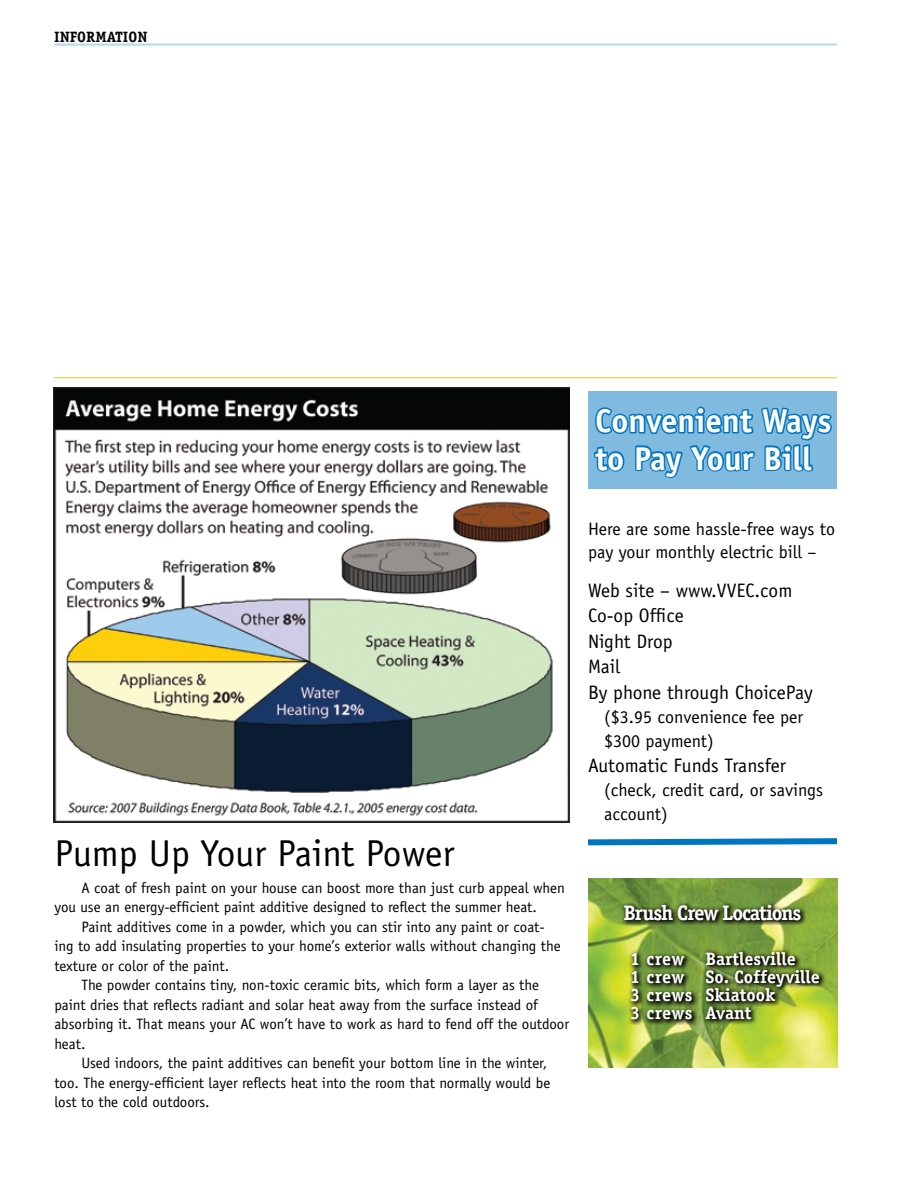
<style>
.page{position:relative;width:918px;height:1188px;background:#fff}
.page>*{position:absolute;margin:0;border:0;box-sizing:border-box;transform-origin:0 0}
.t1{font:37.5px "Officina Sans";color:#000}
.t2{font:700 33px/37.5px "Officina Sans";color:#fff}
.t3{font:700 21px "Officina Serif";letter-spacing:-.06em;color:#fff}
.t4{font:19.5px/25.5px "Officina Sans";color:#000}
.t5{font:18px/24px "Officina Sans";color:#000}
.t6{font:700 18px/18px "Officina Serif";color:#fff}
.t7{font:15px/19.5px "Officina Sans";color:#000}
.t8{font:700 15px "Officina Serif";color:#000}
</style>
<div class="page">
<hr style="left:54px;top:43px;width:783px;height:3px;background:#0079c1">
<img style="left:588px;top:879px;width:250px;height:189px">
<div style="left:619px;top:899px;width:187px;height:26px;background:#000;opacity:.95"></div>
<div style="left:626px;top:948px;width:72px;height:77px;background:#000;opacity:.95"></div>
<div style="left:701px;top:947px;width:125px;height:78px;background:#000;opacity:.95"></div>
<hr style="left:54px;top:377px;width:783px;height:1px;background:#d6d20f">
<div style="left:588px;top:392px;width:249px;height:97px;background:#80badf"></div>
<svg style="left:592px;top:377px;width:242px;height:101px"></svg>
<svg style="left:588px;top:838px;width:249px;height:8px;background:#3f98cf"></svg>
<img style="left:54px;top:387px;width:516px;height:436px">
<p class="t8" style="left:54px;top:28px;width:93px">Information</p>
<h1 class="t1" style="left:54px;top:831px;width:402px">Pump Up Your Paint Power</h1>
<p class="t7" style="left:54px;top:878px;width:512px;text-indent:27px">A coat of fresh paint on your house can boost more than just curb appeal when you use an energy-efficient paint additive designed to reflect the summer heat.</p>
<p class="t7" style="left:54px;top:917px;width:508px;text-indent:27px">Paint additives come in a powder, which you can stir into any paint or coat&shy;ing to add insulating properties to your home’s exterior walls without changing the texture or color of the paint.</p>
<p class="t7" style="left:54px;top:976px;width:516px;text-indent:27px">The powder contains tiny, non-toxic ceramic bits, which form a layer as the paint dries that reflects radiant and solar heat away from the surface instead of absorbing it. That means your AC won’t have to work as hard to fend off the outdoor heat.</p>
<p class="t7" style="left:54px;top:1054px;width:497px;text-indent:27px">Used indoors, the paint additives can benefit your bottom line in the winter, too. The energy-efficient layer reflects heat into the room that normally would be lost to the cold outdoors.</p>
<h2 class="t2" style="left:595px;top:402px;width:238px">Convenient Ways to Pay Your Bill</h2>
<p class="t5" style="left:588px;top:518px;width:249px;line-height:22.5px">Here are some hassle-free ways to pay your monthly electric bill –</p>
<h3 class="t4" style="left:588px;top:578px;width:226px">Web site – www.VVEC.com<br>Co-op Office<br>Night Drop<br>Mail<br>By phone through ChoicePay</h3>
<p class="t5" style="left:604px;top:705px;width:201px">($3.95 convenience fee per $300 payment)</p>
<h3 class="t4" style="left:588px;top:753px;width:200px">Automatic Funds Transfer</h3>
<p class="t5" style="left:604px;top:778px;width:221px">(check, credit card, or savings account)</p>
<h3 class="t3" style="left:624px;top:899px;width:179px">Brush Crew Locations</h3>
<p class="t6" style="left:630px;top:950px;width:64px">1 crew<br>1 crew<br>3 crews<br>3 crews</p>
<p class="t6" style="left:706px;top:949px;width:116px">Bartlesville<br>So. Coffeyville<br>Skiatook<br>Avant</p>
</div>
